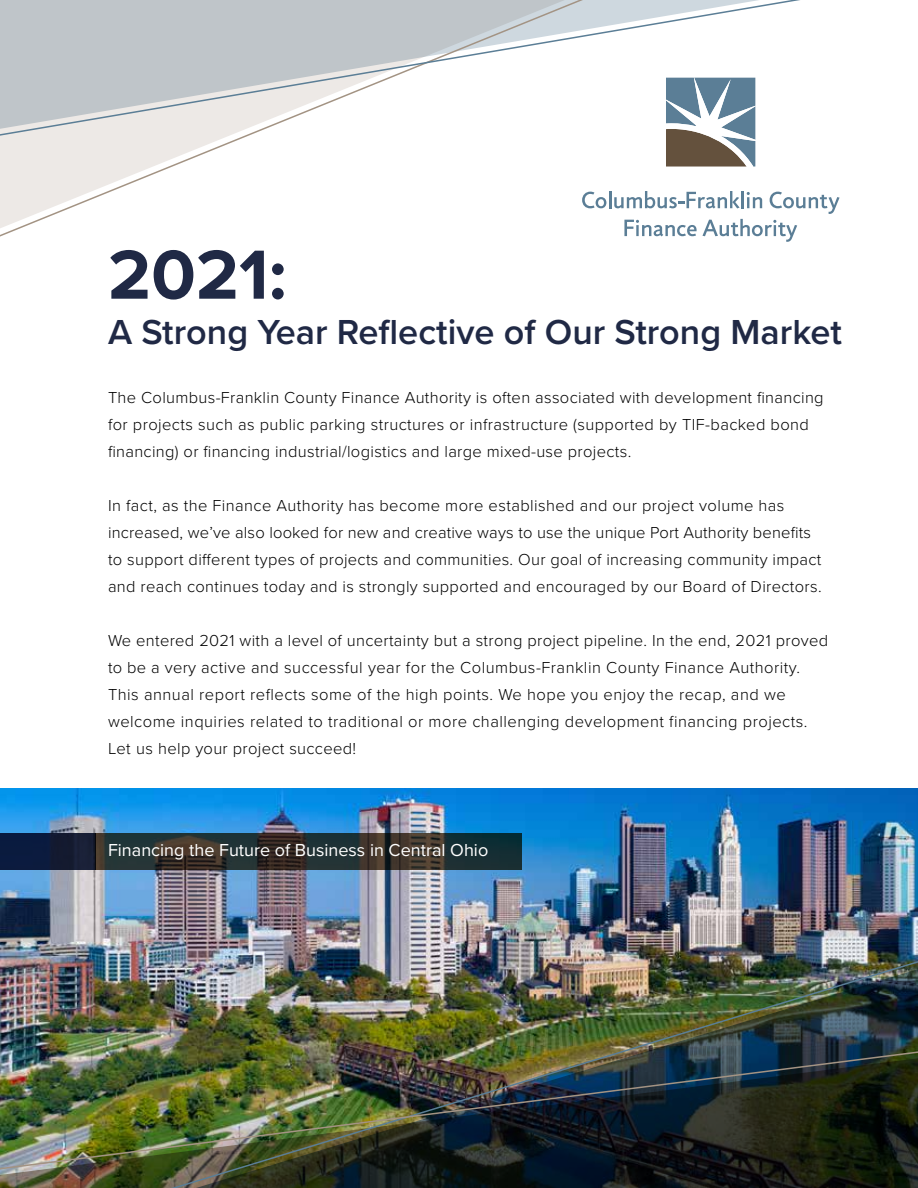
<style>
.page{position:relative;width:918px;height:1188px;background:#fff}
.page>*{position:absolute;margin:0;border:0;box-sizing:border-box;transform-origin:0 0}
.t1{font:700 72px "Proxima Nova";color:#202945}
.t2{font:600 36px "Proxima Nova";color:#202945}
.t3{font:18px "Proxima Nova";color:#fff}
.t4{font:300 16.5px/27px "Proxima Nova";letter-spacing:.02em;color:#000}
</style>
<div class="page">
<img style="left:0;top:788px;width:918px;height:261px">
<img style="left:93px;top:954px;width:825px;height:95px">
<img style="left:0;top:1049px;width:918px;height:139px">
<svg style="left:0;top:138px;width:243px;height:99px"></svg>
<svg style="left:0;top:0;width:800px;height:138px"></svg>
<svg style="left:666px;top:78px;width:89px;height:89px"></svg>
<svg style="left:582px;top:191px;width:258px;height:51px"></svg>
<div style="left:0;top:833px;width:95px;height:36px;background:linear-gradient(to right,#051941,#1a1e32)"></div>
<svg style="left:95px;top:833px;width:427px;height:36px;background:#2b312f"></svg>
<h1 class="t1" style="left:108px;top:221px;width:180px">2021:</h1>
<h2 class="t2" style="left:108px;top:305px;width:735px">A Strong Year Reflective of Our Strong Market</h2>
<p class="t4" style="left:108px;top:383px;width:717px">The Columbus-Franklin County Finance Authority is often associated with development financing for projects such as public parking structures or infrastructure (supported by TIF-backed bond financing) or financing industrial/logistics and large mixed-use projects.</p>
<p class="t4" style="left:108px;top:491px;width:715px">In fact, as the Finance Authority has become more established and our project volume has increased, we’ve also looked for new and creative ways to use the unique Port Authority benefits to support different types of projects and communities. Our goal of increasing community impact and reach continues today and is strongly supported and encouraged by our Board of Directors.</p>
<p class="t4" style="left:108px;top:626px;width:722px">We entered 2021 with a level of uncertainty but a strong project pipeline. In the end, 2021 proved to be a very active and successful year for the Columbus-Franklin County Finance Authority.<br>This annual report reflects some of the high points. We hope you enjoy the recap, and we welcome inquiries related to traditional or more challenging development financing projects.<br>Let us help your project succeed!</p>
<p class="t3" style="left:108px;top:837px;width:382px">Financing the Future of Business in Central Ohio</p>
</div>
